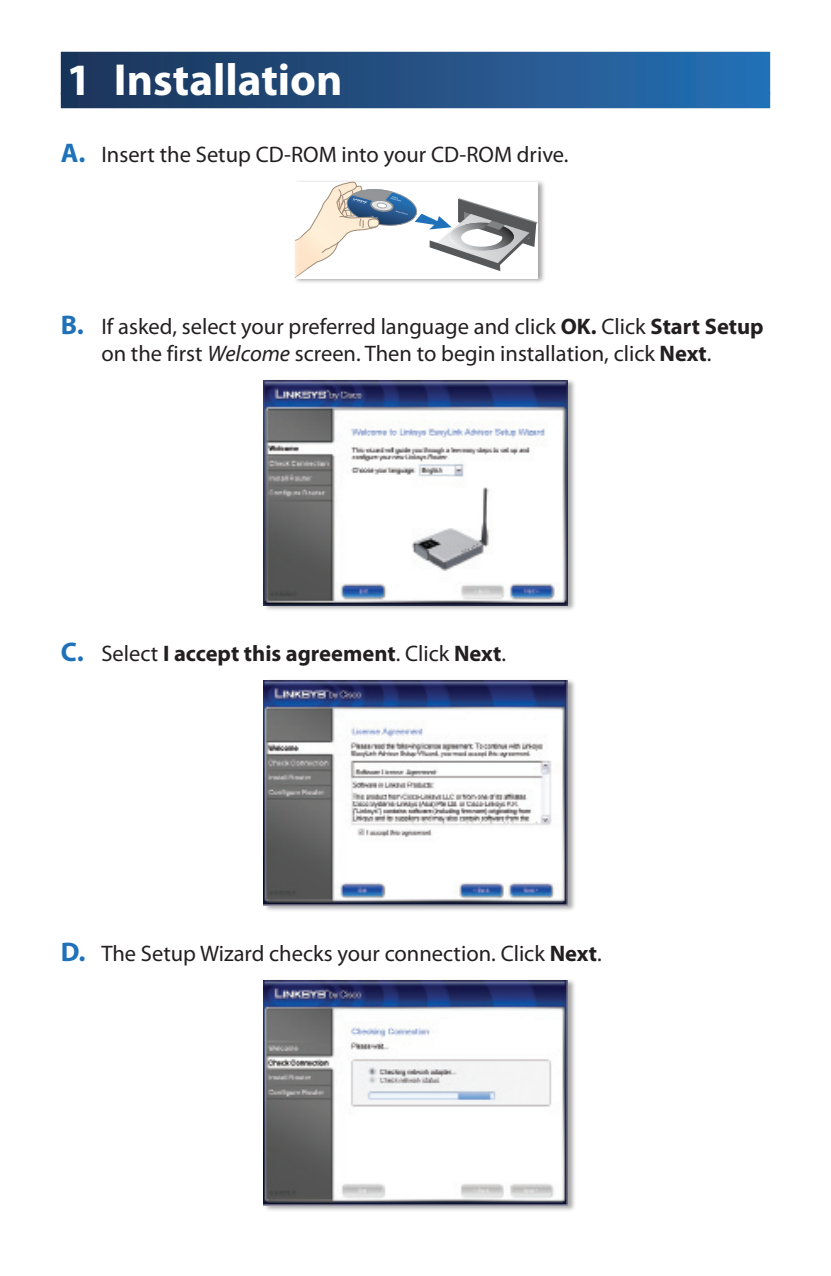
<style>
.page{position:relative;width:831px;height:1276px;background:#fff}
.page>*{position:absolute;margin:0;border:0;box-sizing:border-box;transform-origin:0 0}
.t1{font:700 45px "Myriad Pro";color:#fff}
.QI_Body_Full{font:22.5px/27px "Myriad Pro";color:#231f20;text-align:center}
.QI_Body_Full-2{font:700 22.5px "Myriad Pro";color:#231f20}
.s1{font-weight:700;font-size:27px;color:#1f72ba}
.s2{font-weight:700}
.s3{font-style:italic}
.s4{font-size:27px;color:#1f72ba}
.s5{font-weight:400}
</style>
<div class="page">
<div style="left:61px;top:52px;width:709px;height:42px;background:linear-gradient(to right,#1d3357,#2870b4)"></div>
<div style="left:61px;top:92px;width:709px;height:16px;background:linear-gradient(to right,#1d3357,#2870b4)"></div>
<div style="left:293px;top:180px;width:259px;height:113px;background:#231f20;opacity:.4"></div>
<svg style="left:293px;top:182px;width:244px;height:96px"></svg>
<div style="left:263px;top:378px;width:321px;height:241px;background:#231f20;opacity:.4"></div>
<img style="left:263px;top:380px;width:304px;height:225px">
<div style="left:263px;top:678px;width:321px;height:242px;background:#231f20;opacity:.4"></div>
<img style="left:263px;top:680px;width:304px;height:225px">
<div style="left:263px;top:978px;width:321px;height:242px;background:#231f20;opacity:.4"></div>
<img style="left:263px;top:981px;width:304px;height:225px">
<p class="t1" style="left:66px;top:50px;width:277px">1 Installation</p>
<p class="QI_Body_Full" style="left:61px;top:141px;width:509px"><span class="s1">A.</span> Insert the Setup CD-ROM into your CD-ROM drive.</p>
<p class="QI_Body_Full" style="left:61px;top:312px;width:704px"><span class="s1">B.</span> If asked, select your preferred language and click <span class="s2">OK.</span> Click <span class="s2">Start Setup </span>on the first <span class="s3">Welcome</span> screen. Then to begin installation, click <span class="s2">Next</span>.</p>
<p class="QI_Body_Full-2" style="left:61px;top:638px;width:446px"><span class="s4">C.</span> <span class="s5">Select</span> I accept this agreement<span class="s5">. Click</span> Next<span class="s5">.</span></p>
<p class="QI_Body_Full" style="left:61px;top:939px;width:542px"><span class="s1">D.</span> The Setup Wizard checks your connection. Click <span class="s2">Next</span>.</p>
</div>
